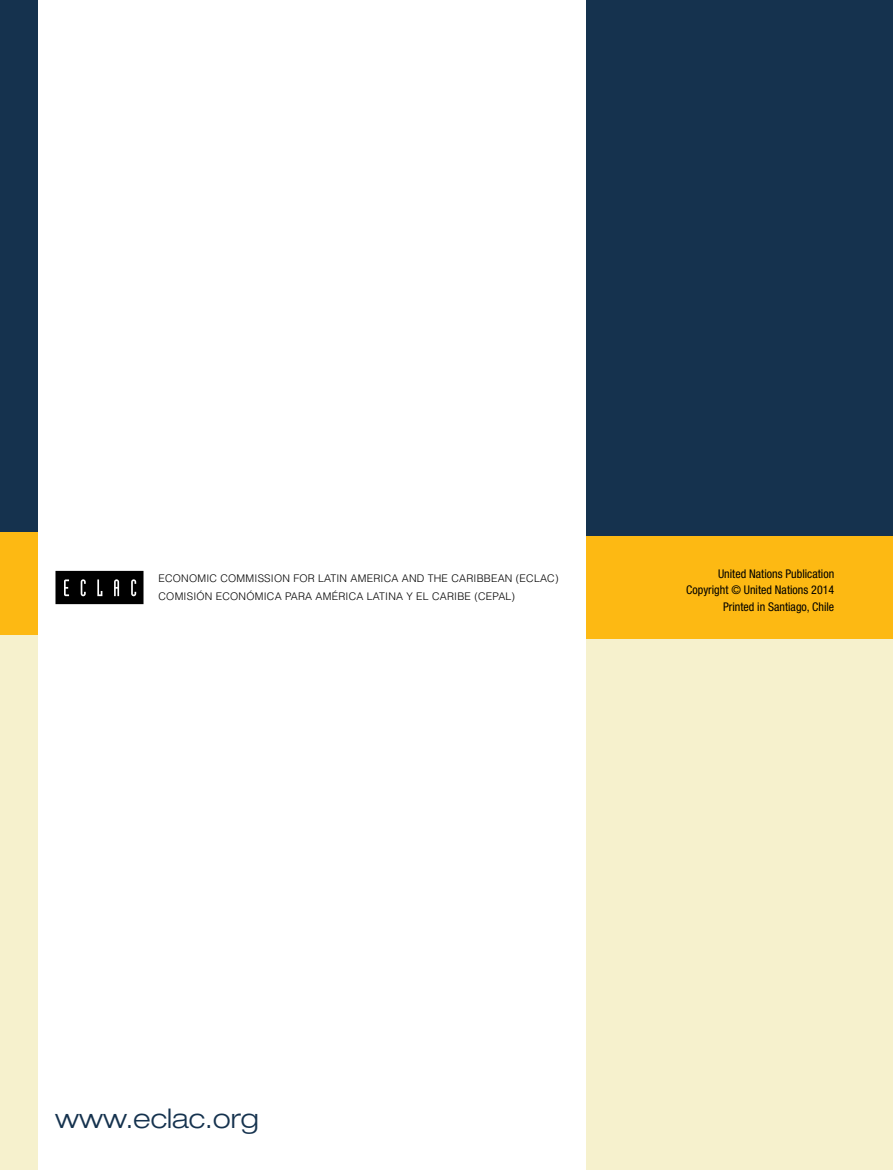
<style>
.page{position:relative;width:893px;height:1170px;background:#fff}
.page>*{position:absolute;margin:0;border:0;box-sizing:border-box;transform-origin:0 0}
.t1{font:300 expanded 27px "Helvetica Neue LT Std";color:#15324e}
.t2{font:condensed 12px/16.5px "Helvetica Neue LT Std";color:#000;text-align:right}
.t3{font:300 10.5px/18px "Helvetica";letter-spacing:.02em;color:#000}
</style>
<div class="page">
<div style="left:587px;top:0;width:306px;height:536px;background:#15324e"></div>
<div style="left:587px;top:627px;width:306px;height:542px;background:#f6f1cd"></div>
<div style="left:587px;top:536px;width:306px;height:102px;background:#fdb913"></div>
<div style="left:0;top:0;width:37px;height:532px;background:#15324e"></div>
<div style="left:0;top:622px;width:37px;height:547px;background:#f6f1cd"></div>
<div style="left:0;top:532px;width:37px;height:102px;background:#fdb913"></div>
<div style="left:59px;top:574px;width:81px;height:26px;background:#000"></div>
<div style="left:55px;top:571px;width:89px;height:33px;border:7px solid #000"></div>
<svg style="left:64px;top:579px;width:5px;height:17px"></svg>
<svg style="left:81px;top:579px;width:5px;height:17px"></svg>
<svg style="left:97px;top:579px;width:5px;height:17px"></svg>
<svg style="left:114px;top:579px;width:5px;height:17px"></svg>
<svg style="left:131px;top:579px;width:5px;height:17px"></svg>
<p class="t3" style="left:158px;top:569px;width:402px">ECONOMIC COMMISSION FOR LATIN AMERICA AND THE CARIBBEAN (ECLAC)<br>COMISIÓN ECONÓMICA PARA AMÉRICA LATINA Y EL CARIBE (CEPAL)</p>
<p class="t2" style="left:686px;top:565px;width:150px">United Nations Publication<br>Copyright © United Nations 2014<br>Printed in Santiago, Chile</p>
<h1 class="t1" style="left:55px;top:1102px;width:205px">www.eclac.org</h1>
</div>
